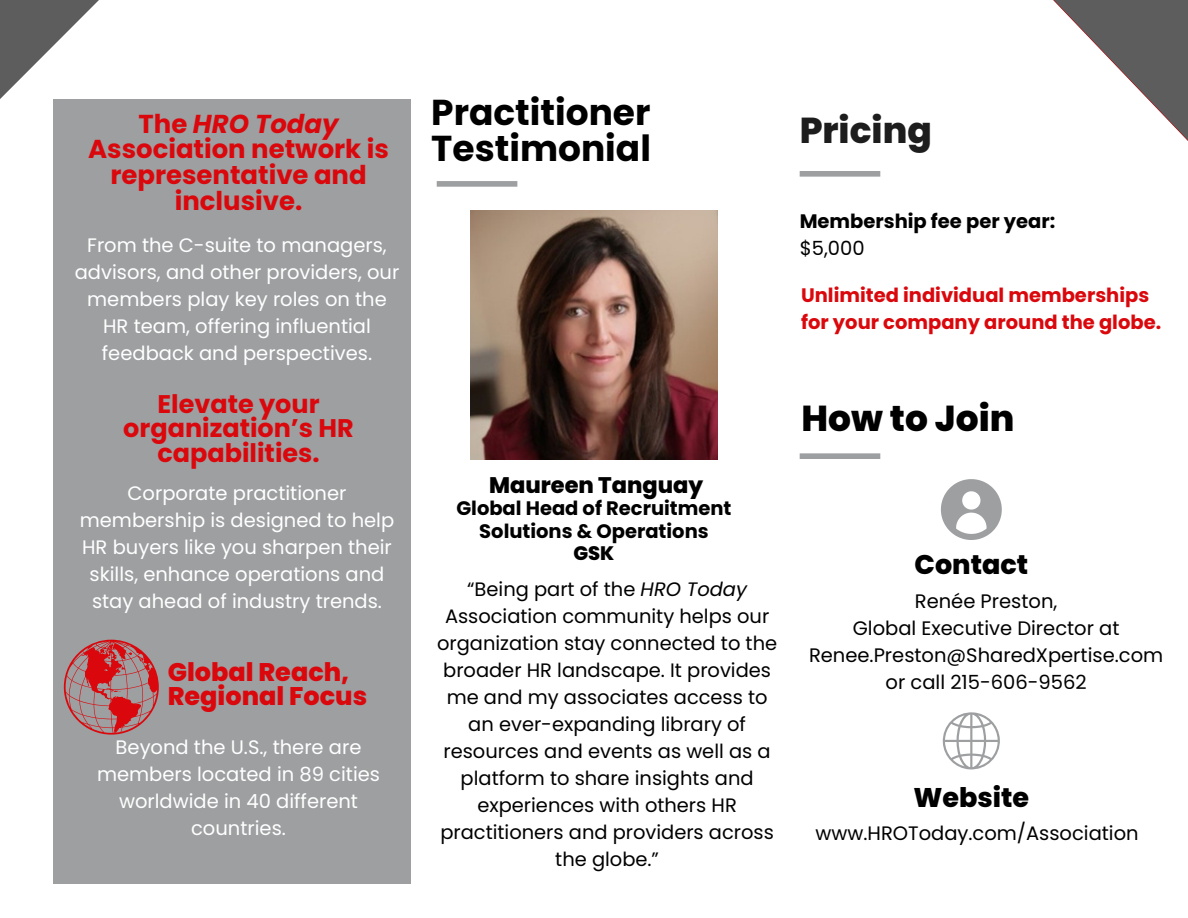
<style>
.page{position:relative;width:1188px;height:918px;background:#fff}
.page>*{position:absolute;margin:0;border:0;box-sizing:border-box;transform-origin:0 0}
.t1{font:700 36px/36px "Poppins";color:#000}
.t2{font:800 36px "Poppins";color:#000}
.t3{font:800 36px "Poppins";color:#1d1d1d}
.t4{font:800 27px "Poppins";color:#000}
.t5{font:700 25.95px/25.8px "Poppins";color:#da080c;text-align:center}
.t6{font:700 25.5px/24.8px "Poppins";color:#da080c;text-align:center}
.t7{font:800 25.5px/24.8px "Poppins";color:#da080c}
.t8{font:800 22.5px "Poppins";color:#000}
.t9{font:19.5px/27px "Poppins";color:#000;text-align:center}
.t10{font:19.5px/27px "Poppins";color:#fff;text-align:center}
.t11{font:700 19.5px/22.5px "Poppins";color:#000;text-align:center}
.t12{font:700 19.5px/27px "Poppins";color:#da080c}
.s1{font-style:italic}
.s2{font-weight:800}
</style>
<div class="page">
<svg style="left:0;top:0;width:99px;height:99px"></svg>
<div style="left:53px;top:99px;width:358px;height:785px;background:#9d9fa1"></div>
<img style="left:470px;top:211px;width:248px;height:248px">
<div style="left:800px;top:453px;width:80px;height:6px;background:#9d9fa1"></div>
<div style="left:800px;top:171px;width:80px;height:6px;background:#9d9fa1"></div>
<div style="left:437px;top:181px;width:80px;height:6px;background:#9d9fa1"></div>
<svg style="left:64px;top:640px;width:94px;height:94px"></svg>
<svg style="left:1053px;top:0;width:135px;height:141px"></svg>
<svg style="left:941px;top:479px;width:61px;height:61px"></svg>
<svg style="left:942px;top:712px;width:58px;height:58px"></svg>
<p class="t1" style="left:431px;top:94px;width:221px">Practitioner<br>Testimonial</p>
<h2 class="t5" style="left:88px;top:111px;width:302px">The <span class="s1">HRO Today<br></span>Association network is representative and inclusive.</h2>
<p class="t10" style="left:75px;top:232px;width:326px">From the C-suite to managers, advisors, and other providers, our members play key roles on the<br>HR team, offering influential feedback and perspectives.</p>
<p class="t6" style="left:123px;top:391px;width:232px">Elevate your organization’s HR capabilities.</p>
<h2 class="t10" style="left:80px;top:480px;width:316px">Corporate practitioner membership is designed to help<br>HR buyers like you sharpen their skills, enhance operations and stay ahead of industry trends.</h2>
<p class="t8" style="left:489px;top:469px;width:216px">Maureen Tanguay</p>
<p class="t11" style="left:456px;top:497px;width:277px">Global Head of Recruitment<br>Solutions &amp; Operations<br><span class="s2">GSK</span></p>
<p class="t9" style="left:437px;top:576px;width:342px">“Being part of the <span class="s1">HRO Today<br></span>Association community helps our organization stay connected to the broader HR landscape. It provides me and my associates access to an ever-expanding library of resources and events as well as a platform to share insights and experiences with others HR practitioners and providers across the globe.”</p>
<h2 class="t7" style="left:168px;top:659px;width:201px">Global Reach,<br>Regional Focus</h2>
<p class="t10" style="left:97px;top:734px;width:285px">Beyond the U.S., there are members located in 89 cities worldwide in 40 different countries.</p>
<h1 class="t3" style="left:800px;top:105px;width:134px">Pricing</h1>
<h3 class="t11" style="left:800px;top:210px;width:257px">Membership fee per year:</h3>
<p class="t9" style="left:800px;top:235px;width:66px">$5,000</p>
<p class="t12" style="left:801px;top:282px;width:362px">Unlimited individual memberships for your company around the globe.</p>
<p class="t2" style="left:802px;top:394px;width:215px">How to Join</p>
<h3 class="t4" style="left:915px;top:546px;width:115px">Contact</h3>
<h1 class="t9" style="left:915px;top:587px;width:144px">Renée Preston,</h1>
<h1 class="t9" style="left:809px;top:614px;width:356px">Global Executive Director at<br>Renee.Preston@SharedXpertise.com</h1>
<p class="t9" style="left:886px;top:668px;width:203px">or call 215-606-9562</p>
<p class="t4" style="left:914px;top:778px;width:117px">Website</p>
<p class="t9" style="left:816px;top:820px;width:325px">www.HROToday.com/Association</p>
</div>
